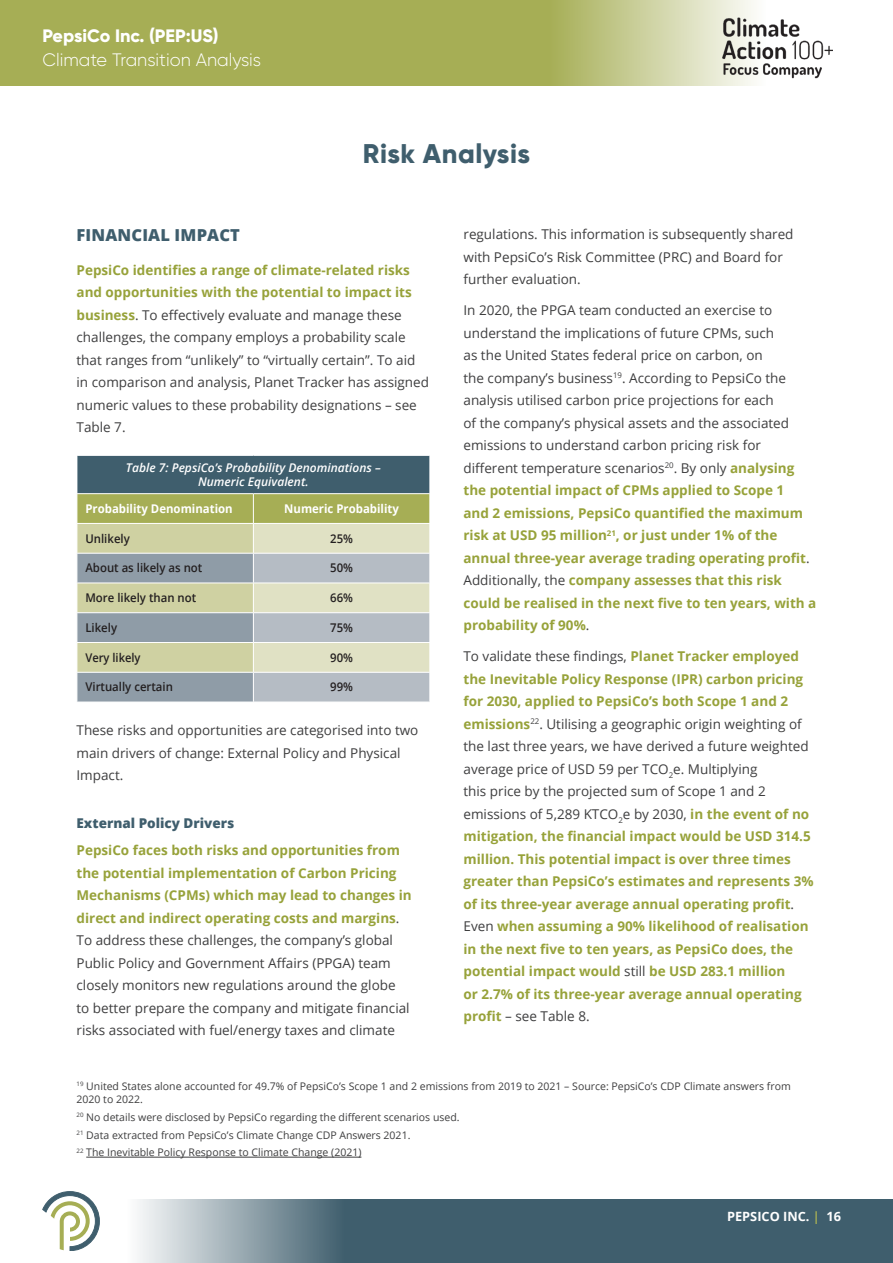
<style>
.page{position:relative;width:893px;height:1263px;background:#fff}
.page>*{position:absolute;margin:0;border:0;box-sizing:border-box;transform-origin:0 0}
.t1{font:800 27px "Gilroy";letter-spacing:.015em;color:#3f5e6d}
.t2{font:300 18px "Gilroy";color:#fff}
.t3{font:800 18px "Gilroy";color:#fff}
.t4{font:800 16.5px "Open Sans";letter-spacing:.01em;color:#3f5e6d}
.t5{font:13.5px/22.5px "Open Sans";color:#3e3e3f}
.t6{font:700 13.5px/22.5px "Open Sans";color:#97a23a}
.t7{font:800 13.5px "Open Sans";color:#3f5e6d}
.t8{font:700 12.75px "Open Sans";color:#fff}
.t9{font:600 12px "Open Sans";color:#231f20;scale:.95 1}
.t10{font:italic 600 12px/14.4px "Open Sans";color:#fff;text-align:center}
.t11{font:700 12px "Open Sans";color:#fff;scale:.95 1}
.t12{font:600 12px "Open Sans";color:#231f20;scale:.93 1}
.t13{font:10.5px/13.5px "Open Sans";color:#3e3e3f}
.s1{font-weight:700;color:#97a23a}
.s2{font-weight:400;color:#3e3e3f}
.s3{color:#a6ae55}
</style>
<div class="page">
<svg style="left:43px;top:1191px;width:57px;height:60px"></svg>
<div style="left:77px;top:455px;width:353px;height:39px;background:#3f5e6d"></div>
<hr style="left:77px;top:455px;width:176px;height:1px;background:#fff">
<hr style="left:77px;top:456px;width:1px;height:37px;background:#fff">
<hr style="left:253px;top:455px;width:177px;height:1px;background:#fff">
<hr style="left:429px;top:456px;width:1px;height:37px;background:#fff">
<hr style="left:77px;top:493px;width:176px;height:1px;background:#fff">
<hr style="left:253px;top:493px;width:177px;height:1px;background:#fff">
<svg style="left:77px;top:494px;width:353px;height:208px;background:#bcc1aa"></svg>
<svg style="left:0;top:0;width:754px;height:85px;background:#afb666"></svg>
<img style="left:723px;top:16px;width:109px;height:67px">
<svg style="left:138px;top:1199px;width:755px;height:64px;background:#57727f"></svg>
<hr style="left:86px;top:1157px;width:275px;height:1px;background:#3e3e3f">
<p class="t3" style="left:43px;top:25px;width:178px">PepsiCo Inc. (PEP:US)</p>
<p class="t2" style="left:43px;top:49px;width:220px">Climate Transition Analysis</p>
<p class="t1" style="left:363px;top:137px;width:169px">Risk Analysis</p>
<p class="t4" style="left:77px;top:223px;width:165px">FINANCIAL IMPACT</p>
<p class="t5" style="left:77px;top:258px;width:354px"><span class="s1">PepsiCo identifies a range of climate-related risks and opportunities with the potential to impact its business</span>. To effectively evaluate and manage these challenges, the company employs a probability scale that ranges from “unlikely” to “virtually certain”. To aid in comparison and analysis, Planet Tracker has assigned numeric values to these probability designations – see Table 7.</p>
<p class="t10" style="left:126px;top:460px;width:256px">Table 7: PepsiCo’s Probability Denominations –<br>Numeric Equivalent.</p>
<p class="t11" style="left:85px;top:500px;width:157px">Probability Denomination</p>
<p class="t11" style="left:284px;top:500px;width:122px">Numeric Probability</p>
<p class="t9" style="left:85px;top:530px;width:48px">Unlikely</p>
<p class="t9" style="left:330px;top:530px;width:26px">25%</p>
<p class="t9" style="left:85px;top:560px;width:125px">About as likely as not</p>
<p class="t9" style="left:330px;top:560px;width:26px">50%</p>
<p class="t9" style="left:85px;top:589px;width:118px">More likely than not</p>
<p class="t9" style="left:330px;top:589px;width:26px">66%</p>
<p class="t9" style="left:85px;top:619px;width:35px">Likely</p>
<p class="t9" style="left:330px;top:619px;width:26px">75%</p>
<p class="t12" style="left:85px;top:649px;width:61px">Very likely</p>
<p class="t9" style="left:330px;top:649px;width:26px">90%</p>
<p class="t9" style="left:85px;top:679px;width:94px">Virtually certain</p>
<p class="t9" style="left:330px;top:679px;width:26px">99%</p>
<p class="t5" style="left:77px;top:719px;width:343px">These risks and opportunities are categorised into two main drivers of change: External Policy and Physical<br>Impact.</p>
<p class="t7" style="left:77px;top:813px;width:159px">External Policy Drivers</p>
<p class="t5" style="left:77px;top:838px;width:337px"><span class="s1">PepsiCo faces both risks and opportunities from the potential implementation of Carbon Pricing Mechanisms (CPMs) which may lead to changes in direct and indirect operating costs and margins</span>.<br>To address these challenges, the company’s global Public Policy and Government Affairs (PPGA) team closely monitors new regulations around the globe to better prepare the company and mitigate financial risks associated with fuel/energy taxes and climate</p>
<p class="t5" style="left:463px;top:223px;width:332px">regulations. This information is subsequently shared with PepsiCo’s Risk Committee (PRC) and Board for further evaluation.</p>
<p class="t5" style="left:463px;top:299px;width:354px">In 2020, the PPGA team conducted an exercise to understand the implications of future CPMs, such<br>as the United States federal price on carbon, on<br>the company’s business<sup>19</sup>. According to PepsiCo the analysis utilised carbon price projections for each<br>of the company’s physical assets and the associated emissions to understand carbon pricing risk for different temperature scenarios<sup>20</sup>. By only <span class="s1">analysing the potential impact of CPMs applied to Scope 1<br>and 2 emissions, PepsiCo quantified the maximum risk at USD 95 million</span><sup>21</sup><span class="s1">, or just under 1% of the annual three-year average trading operating profit</span>.<br>Additionally, the <span class="s1">company assesses that this risk could be realised in the next five to ten years, with a probability of 90%</span>.</p>
<p class="t6" style="left:463px;top:645px;width:352px"><span class="s2">To validate these findings,</span> Planet Tracker employed the Inevitable Policy Response (IPR) carbon pricing for 2030, applied to PepsiCo’s both Scope 1 and 2 emissions<sup>22</sup><span class="s2">. Utilising a geographic origin weighting of the last three years, we have derived a future weighted average price of USD 59 per TCO</span><sub>2</sub><span class="s2">e. Multiplying<br>this price by the projected sum of Scope 1 and 2 emissions of 5,289 KTCO</span><sub>2</sub><span class="s2">e by 2030,</span> in the event of no mitigation, the financial impact would be USD 314.5 million. This potential impact is over three times greater than PepsiCo’s estimates and represents 3% of its three-year average annual operating profit<span class="s2">.<br>Even</span> when assuming a 90% likelihood of realisation in the next five to ten years, as PepsiCo does, the potential impact would <span class="s2">still</span> be USD 283.1 million<br>or 2.7% of its three-year average annual operating profit <span class="s2">– see Table 8.</span></p>
<p class="t13" style="left:77px;top:1079px;width:716px"><sup>19</sup> United States alone accounted for 49.7% of PepsiCo’s Scope 1 and 2 emissions from 2019 to 2021 – Source: PepsiCo’s CDP Climate answers from<br>2020 to 2022.</p>
<p class="t13" style="left:77px;top:1110px;width:385px"><sup>20</sup> No details were disclosed by PepsiCo regarding the different scenarios used.</p>
<p class="t13" style="left:77px;top:1128px;width:335px"><sup>21</sup> Data extracted from PepsiCo’s Climate Change CDP Answers 2021.</p>
<p class="t13" style="left:77px;top:1145px;width:286px"><sup>22</sup> The Inevitable Policy Response to Climate Change (2021)</p>
<p class="t8" style="left:727px;top:1207px;width:115px">PEPSICO INC. <span class="s3">|</span> 16</p>
</div>
